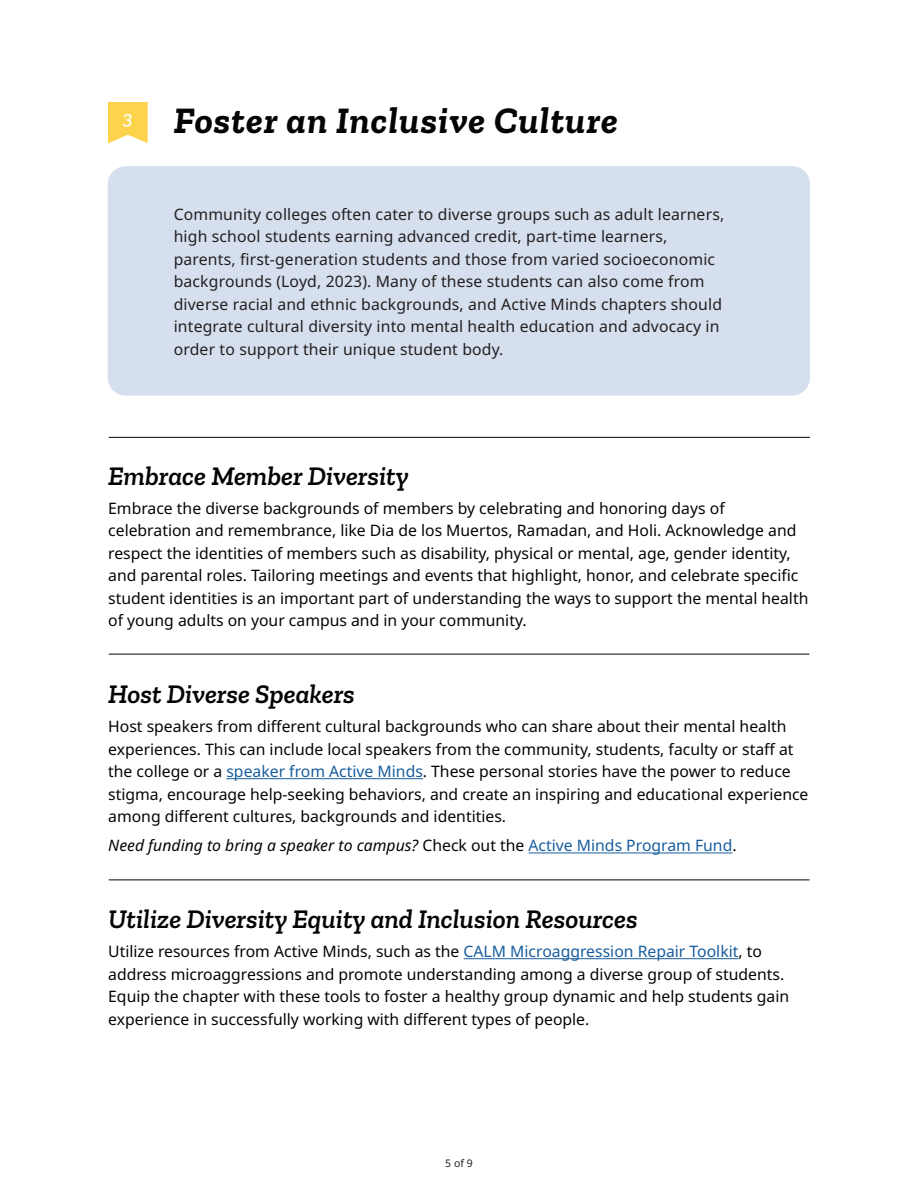
<style>
.page{position:relative;width:918px;height:1188px;background:#fff}
.page>*{position:absolute;margin:0;border:0;box-sizing:border-box;transform-origin:0 0}
.t1{font:italic 700 37.5px "Zilla Slab";letter-spacing:.03em;color:#040503}
.t2{font:italic 600 27px "Zilla Slab";color:#040503}
.t3{font:italic 500 19.2px "Zilla Slab";color:#fff}
.t4{font:15.75px/22.5px "Noto Sans";color:#040503}
.t5{font:15.75px/22.5px "Noto Sans";letter-spacing:.01em;color:#231f20}
.t6{font:italic 15.75px "Noto Sans";color:#040503}
.t7{font:10.5px "Noto Sans";color:#231f20}
.s1{color:#175d9e}
.s2{font-style:normal}
.s3{font-style:normal;color:#175d9e}
</style>
<div class="page">
<div style="left:108px;top:166px;width:702px;height:230px;background:#d5dfed;border-radius:18px"></div>
<svg style="left:108px;top:102px;width:40px;height:41px;background:#fed75e"></svg>
<hr style="left:109px;top:437px;width:701px;height:1px;background:#040503">
<hr style="left:226px;top:778px;width:197px;height:1px;background:#175d9e">
<hr style="left:529px;top:853px;width:203px;height:1px;background:#175d9e">
<hr style="left:464px;top:958px;width:274px;height:1px;background:#175d9e">
<hr style="left:109px;top:654px;width:700px;height:1px;background:#040503">
<hr style="left:109px;top:880px;width:700px;height:1px;background:#040503">
<p class="t3" style="left:123px;top:107px;width:11px">3</p>
<p class="t1" style="left:174px;top:99px;width:446px">Foster an Inclusive Culture</p>
<p class="t5" style="left:174px;top:203px;width:552px">Community colleges often cater to diverse groups such as adult learners, high school students earning advanced credit, part-time learners, parents, first-generation students and those from varied socioeconomic backgrounds (Loyd, 2023). Many of these students can also come from diverse racial and ethnic backgrounds, and Active Minds chapters should integrate cultural diversity into mental health education and advocacy in order to support their unique student body.</p>
<p class="t2" style="left:108px;top:460px;width:302px">Embrace Member Diversity</p>
<p class="t4" style="left:108px;top:497px;width:702px">Embrace the diverse backgrounds of members by celebrating and honoring days of celebration and remembrance, like Dia de los Muertos, Ramadan, and Holi. Acknowledge and respect the identities of members such as disability, physical or mental, age, gender identity, and parental roles. Tailoring meetings and events that highlight, honor, and celebrate specific student identities is an important part of understanding the ways to support the mental health of young adults on your campus and in your community.</p>
<p class="t2" style="left:108px;top:679px;width:248px">Host Diverse Speakers</p>
<p class="t4" style="left:108px;top:716px;width:702px">Host speakers from different cultural backgrounds who can share about their mental health experiences. This can include local speakers from the community, students, faculty or staff at the college or a <span class="s1">speaker from Active Minds</span>. These personal stories have the power to reduce stigma, encourage help-seeking behaviors, and create an inspiring and educational experience among different cultures, backgrounds and identities.</p>
<p class="t6" style="left:108px;top:834px;width:630px">Need funding to bring a speaker to campus? <span class="s2">Check out the</span> <span class="s3">Active Minds Program Fund</span><span class="s2">.</span></p>
<p class="t2" style="left:108px;top:904px;width:531px">Utilize Diversity Equity and Inclusion Resources</p>
<p class="t4" style="left:108px;top:941px;width:682px">Utilize resources from Active Minds, such as the <span class="s1">CALM Microaggression Repair Toolkit</span>, to address microaggressions and promote understanding among a diverse group of students.<br>Equip the chapter with these tools to foster a healthy group dynamic and help students gain experience in successfully working with different types of people.</p>
<p class="t7" style="left:445px;top:1155px;width:29px">5 of 9</p>
</div>
